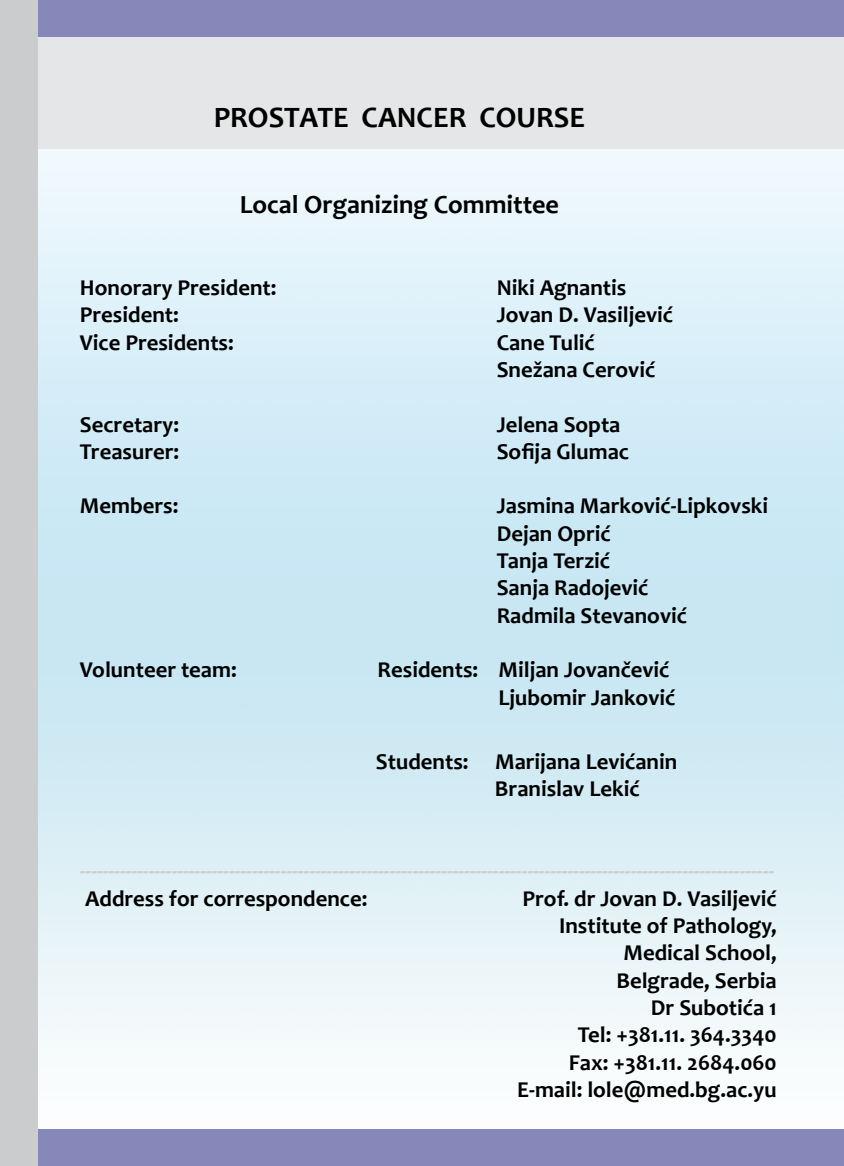
<style>
.page{position:relative;width:844px;height:1166px;background:#fff}
.page>*{position:absolute;margin:0;border:0;box-sizing:border-box;transform-origin:0 0}
.t1{font:700 29.75px "Candara";color:#000}
.t2{font:700 26.25px "Candara";color:#000}
.t3{font:700 22.75px/27.3px "Candara";color:#000}
.t4{font:700 22.75px "Candara";color:#cbccce}
</style>
<div class="page">
<div style="left:0;top:30px;width:843px;height:119px;background:#e5e6e7"></div>
<div style="left:0;top:0;width:843px;height:36px;background:#8788ba"></div>
<div style="left:0;top:1129px;width:843px;height:37px;background:#8788ba"></div>
<div style="left:0;top:0;width:37px;height:1166px;background:#cbccce"></div>
<h1 class="t1" style="left:213px;top:99px;width:373px">PROSTATE CANCER COURSE</h1>
<p class="t2" style="left:240px;top:189px;width:321px">Local Organizing Committee</p>
<p class="t3" style="left:80px;top:274px;width:198px">Honorary President:</p>
<p class="t3" style="left:496px;top:274px;width:131px">Niki Agnantis</p>
<p class="t3" style="left:80px;top:301px;width:100px">President:</p>
<p class="t3" style="left:496px;top:301px;width:178px">Jovan D. Vasiljević</p>
<p class="t3" style="left:80px;top:329px;width:155px">Vice Presidents:</p>
<p class="t3" style="left:496px;top:329px;width:160px">Cane Tulić<br>Snežana Cerović</p>
<p class="t3" style="left:80px;top:410px;width:101px">Secretary:</p>
<p class="t3" style="left:496px;top:410px;width:125px">Jelena Sopta</p>
<p class="t3" style="left:80px;top:438px;width:101px">Treasurer:</p>
<p class="t3" style="left:496px;top:438px;width:134px">Sofija Glumac</p>
<p class="t3" style="left:80px;top:492px;width:100px">Members:</p>
<p class="t3" style="left:496px;top:492px;width:273px">Jasmina Marković-Lipkovski<br>Dejan Oprić<br>Tanja Terzić<br>Sanja Radojević<br>Radmila Stevanović</p>
<p class="t3" style="left:80px;top:656px;width:158px">Volunteer team:</p>
<p class="t3" style="left:377px;top:656px;width:299px;text-align:right">Residents: Miljan Jovančević<br>Ljubomir Janković</p>
<p class="t3" style="left:495px;top:748px;width:184px;text-indent:-119px">Students: Marijana Levićanin<br>Branislav Lekić</p>
<p class="t4" style="left:80px;top:857px;width:695px">-------------------------------------------------------------------------------------------------------------------------</p>
<p class="t3" style="left:85px;top:884px;width:284px">Address for correspondence:</p>
<p class="t3" style="left:517px;top:884px;width:261px;text-align:right">Prof. dr Jovan D. Vasiljević<br>Institute of Pathology,<br>Medical School,<br>Belgrade, Serbia<br>Dr Subotića 1<br>Tel: +381.11. 364.3340<br>Fax: +381.11. 2684.060<br>E-mail: lole@med.bg.ac.yu</p>
</div>
